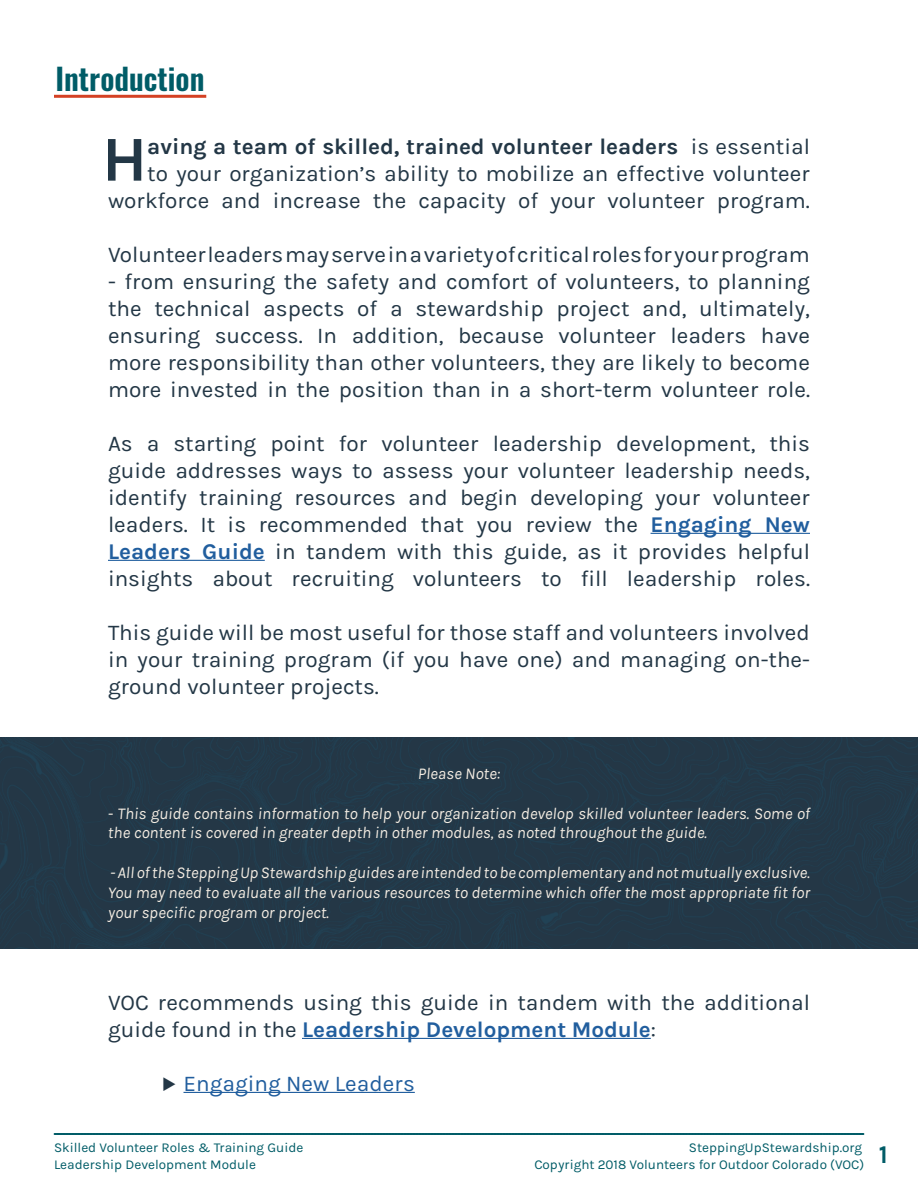
<style>
.page{position:relative;width:918px;height:1188px;background:#fff}
.page>*{position:absolute;margin:0;border:0;box-sizing:border-box;transform-origin:0 0}
.t1{font:700 64.05px "Karla";color:#233746}
.t2{font:600 30px "Oswald";color:#005c67}
.t3{font:22.5px/27px "Karla";color:#233746;text-align:justify}
.t4{font:22.5px "Karla";color:#215e9e}
.t5{font:italic 16.5px/19.8px "Karla";color:#f3ece2}
.t6{font:13.5px "Karla";color:#005c67}
.s1{font-weight:700}
.s2{font-weight:700;color:#215e9e}
.s3{color:#233746}
</style>
<div class="page">
<hr style="left:54px;top:1133px;width:810px;height:2px;background:#015c67">
<div style="left:0;top:738px;width:918px;height:211px;background:#243746"></div>
<hr style="left:651px;top:533px;width:159px;height:1px;background:#215e9e">
<hr style="left:108px;top:560px;width:157px;height:1px;background:#215e9e">
<hr style="left:54px;top:95px;width:152px;height:3px;background:#d44124">
<hr style="left:302px;top:1038px;width:349px;height:1px;background:#215e9e">
<hr style="left:183px;top:1092px;width:232px;height:1px;background:#215e9e">
<h2 class="t2" style="left:56px;top:63px;width:151px">Introduction</h2>
<p class="t3" style="left:108px;top:133px;width:704px;text-align:right"><span class="s1">aving a team of skilled, trained volunteer leaders</span> is essential<br>to your organization’s ability to mobilize an effective volunteer workforce and increase the capacity of your volunteer program.</p>
<p class="t3" style="left:108px;top:241px;width:703px">Volunteer leaders may serve in a variety of critical roles for your program</p>
<p class="t3" style="left:108px;top:268px;width:704px">- from ensuring the safety and comfort of volunteers, to planning the technical aspects of a stewardship project and, ultimately, ensuring success. In addition, because volunteer leaders have more responsibility than other volunteers, they are likely to become more invested in the position than in a short-term volunteer role.</p>
<p class="t3" style="left:108px;top:430px;width:704px">As a starting point for volunteer leadership development, this guide addresses ways to assess your volunteer leadership needs, identify training resources and begin developing your volunteer leaders. It is recommended that you review the <span class="s2">Engaging New Leaders Guide</span> in tandem with this guide, as it provides helpful insights about recruiting volunteers to fill leadership roles.</p>
<p class="t3" style="left:108px;top:619px;width:704px">This guide will be most useful for those staff and volunteers involved in your training program (if you have one) and managing on-the&shy;ground volunteer projects.</p>
<h1 class="t1" style="left:102px;top:122px;width:47px">H</h1>
<p class="t5" style="left:418px;top:764px;width:84px">Please Note:</p>
<p class="t5" style="left:108px;top:804px;width:704px">- This guide contains information to help your organization develop skilled volunteer leaders. Some of the content is covered in greater depth in other modules, as noted throughout the guide.</p>
<p class="t5" style="left:108px;top:863px;width:704px;text-align:justify">- All of the Stepping Up Stewardship guides are intended to be complementary and not mutually exclusive.<br>You may need to evaluate all the various resources to determine which offer the most appropriate fit for your specific program or project.</p>
<p class="t3" style="left:108px;top:989px;width:704px">VOC recommends using this guide in tandem with the additional guide found in the <span class="s2">Leadership Development Module</span>:</p>
<p class="t4" style="left:162px;top:1071px;width:254px"><span class="s3">◆</span> Engaging New Leaders</p>
<p class="t6" style="left:54px;top:1141px;width:251px">Skilled Volunteer Roles &amp; Training Guide</p>
<p class="t6" style="left:689px;top:1141px;width:175px">SteppingUpStewardship.org</p>
<p class="t6" style="left:54px;top:1157px;width:204px">Leadership Development Module</p>
<p class="t6" style="left:534px;top:1157px;width:355px">Copyright 2018 Volunteers for Outdoor Colorado (VOC) <sup>1</sup></p>
</div>
